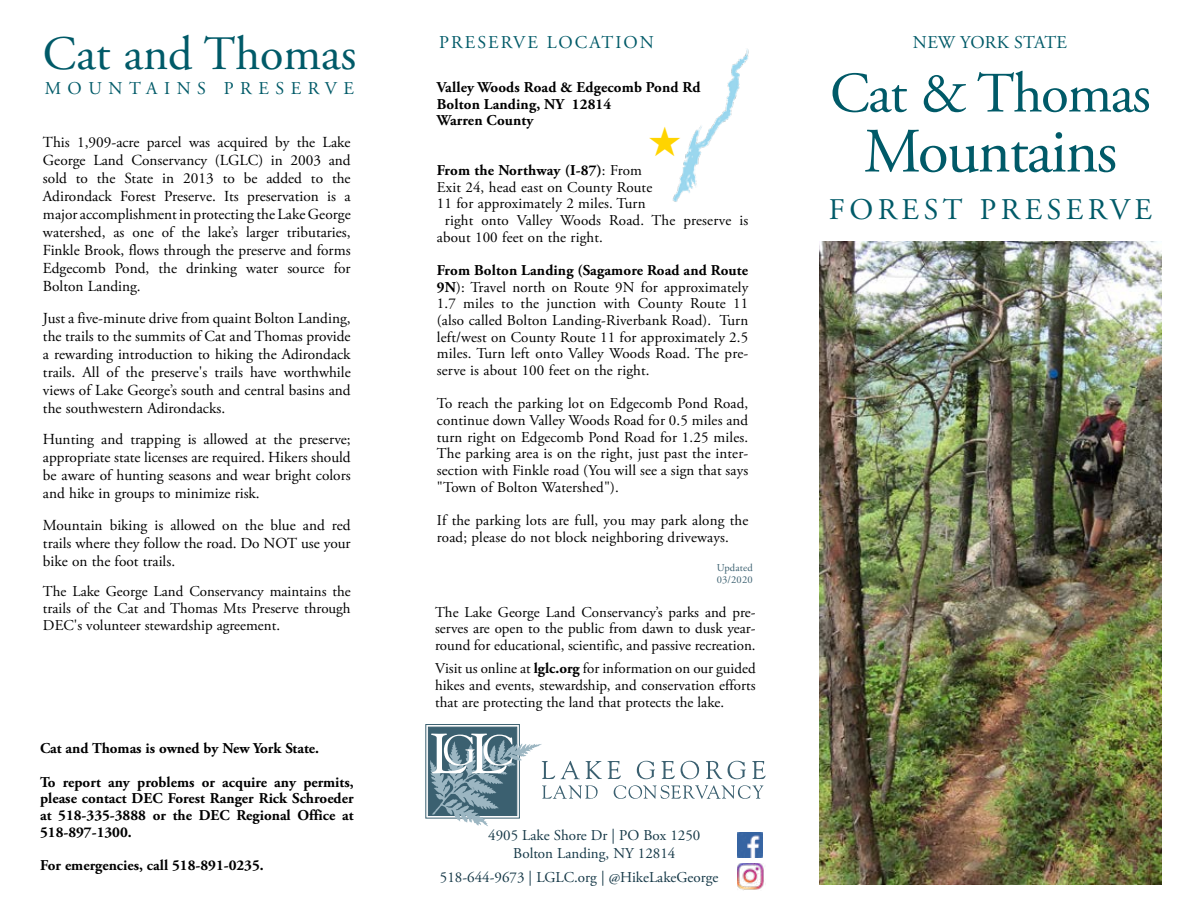
<style>
.page{position:relative;width:1188px;height:918px;background:#fff}
.page>*{position:absolute;margin:0;border:0;box-sizing:border-box;transform-origin:0 0}
.t1{font:63px "Adobe Garamond Pro";color:#005a68}
.t2{font:57px "Adobe Garamond Pro";color:#005a68}
.t3{font:48px "Adobe Garamond Pro";color:#005a68}
.t4{font:30px "Adobe Garamond Pro";letter-spacing:.15em;color:#005a68}
.t5{font:18px "Adobe Garamond Pro";letter-spacing:.365em;color:#005a68}
.t6{font:18px "Adobe Garamond Pro";letter-spacing:.115em;color:#005a68}
.t7{font:18px "Adobe Garamond Pro";letter-spacing:.015em;color:#005a68}
.t8{font:15.3px/18px "Adobe Garamond Pro";color:#000;text-align:justify}
.t9{font:15px/16.6px "Adobe Garamond Pro";color:#000;text-align:justify}
.t10{font:700 15px/16.6px "Adobe Garamond Pro";color:#000}
.t11{font:15px/18px "Adobe Garamond Pro";color:#153847;text-align:center}
.t12{font:10.5px/12.5px "Adobe Garamond Pro";letter-spacing:.015em;color:#3b6070}
.s1{font-weight:400}
.s2{font-weight:700}
</style>
<div class="page">
<img style="left:819px;top:242px;width:342px;height:642px">
<img style="left:672px;top:49px;width:77px;height:153px">
<img style="left:738px;top:833px;width:24px;height:24px">
<img style="left:737px;top:863px;width:27px;height:27px">
<div style="left:426px;top:724px;width:94px;height:94px;background:linear-gradient(to right,#b5c3c9,#b5c3c9);border:1px solid #3b6070"></div>
<div style="left:428px;top:727px;width:89px;height:89px;background:#3b6070"></div>
<svg style="left:430px;top:734px;width:336px;height:92px"></svg>
<svg style="left:672px;top:126px;width:8px;height:30px"></svg>
<h3 class="t3" style="left:43px;top:25px;width:315px">Cat and Thomas</h3>
<p class="t5" style="left:45px;top:78px;width:311px">MOUNTAINS PRESERVE</p>
<p class="t8" style="left:43px;top:134px;width:309px">This 1,909-acre parcel was acquired by the Lake George Land Conservancy (LGLC) in 2003 and sold to the State in 2013 to be added to the Adirondack Forest Preserve. Its preservation is a major accomplishment in protecting the Lake George watershed, as one of the lake’s larger tributaries, Finkle Brook, flows through the preserve and forms Edgecomb Pond, the drinking water source for Bolton Landing.</p>
<p class="t8" style="left:43px;top:310px;width:309px">Just a five-minute drive from quaint Bolton Landing, the trails to the summits of Cat and Thomas provide a rewarding introduction to hiking the Adirondack trails. All of the preserve's trails have worthwhile views of Lake George’s south and central basins and the southwestern Adirondacks.</p>
<p class="t8" style="left:43px;top:431px;width:309px">Hunting and trapping is allowed at the preserve; appropriate state licenses are required. Hikers should be aware of hunting seasons and wear bright colors and hike in groups to minimize risk.</p>
<p class="t8" style="left:43px;top:517px;width:309px">Mountain biking is allowed on the blue and red trails where they follow the road. Do NOT use your bike on the foot trails.</p>
<p class="t9" style="left:43px;top:584px;width:309px">The Lake George Land Conservancy maintains the trails of the Cat and Thomas Mts Preserve through DEC's volunteer stewardship agreement.</p>
<p class="t10" style="left:40px;top:740px;width:281px">Cat and Thomas is owned by New York State.</p>
<p class="t10" style="left:40px;top:774px;width:315px;text-align:justify">To report any problems or acquire any permits, please contact DEC Forest Ranger Rick Schroeder at 518-335-3888 or the DEC Regional Office at 518-897-1300.</p>
<p class="t10" style="left:40px;top:857px;width:225px">For emergencies, call 518-891-0235.</p>
<p class="t6" style="left:439px;top:32px;width:216px">PRESERVE LOCATION</p>
<p class="t10" style="left:437px;top:79px;width:265px">Valley Woods Road &amp; Edgecomb Pond Rd<br>Bolton Landing, NY 12814<br>Warren County</p>
<p class="t10" style="left:437px;top:162px;width:207px">From the Northway (I-87)<span class="s1">: From</span></p>
<p class="t9" style="left:437px;top:179px;width:217px">Exit 24, head east on County Route</p>
<p class="t9" style="left:437px;top:196px;width:210px">11 for approximately 2 miles. Turn</p>
<p class="t9" style="left:445px;top:213px;width:305px">right onto Valley Woods Road. The preserve is</p>
<p class="t9" style="left:437px;top:229px;width:168px">about 100 feet on the right.</p>
<p class="t9" style="left:437px;top:263px;width:313px"><span class="s2">From Bolton Landing (Sagamore Road and Route 9N</span>): Travel north on Route 9N for approximately 1.7 miles to the junction with County Route 11 (also called Bolton Landing-Riverbank Road). Turn left/west on County Route 11 for approximately 2.5 miles. Turn left onto Valley Woods Road. The pre&shy;serve is about 100 feet on the right.</p>
<p class="t9" style="left:437px;top:396px;width:313px">To reach the parking lot on Edgecomb Pond Road, continue down Valley Woods Road for 0.5 miles and turn right on Edgecomb Pond Road for 1.25 miles.<br>The parking area is on the right, just past the inter&shy;section with Finkle road (You will see a sign that says "Town of Bolton Watershed").</p>
<p class="t9" style="left:437px;top:512px;width:313px">If the parking lots are full, you may park along the road; please do not block neighboring driveways.</p>
<p class="t12" style="left:717px;top:562px;width:38px">Updated<br>03/2020</p>
<p class="t9" style="left:435px;top:604px;width:322px">The Lake George Land Conservancy’s parks and pre&shy;serves are open to the public from dawn to dusk year&shy;round for educational, scientific, and passive recreation.</p>
<p class="t9" style="left:435px;top:661px;width:322px">Visit us online at <span class="s2">lglc.org</span> for information on our guided hikes and events, stewardship, and conservation efforts that are protecting the land that protects the lake.</p>
<p class="t11" style="left:488px;top:827px;width:214px">4905 Lake Shore Dr | PO Box 1250<br>Bolton Landing, NY 12814</p>
<p class="t11" style="left:440px;top:869px;width:280px">518-644-9673 | LGLC.org | @HikeLakeGeorge</p>
<p class="t7" style="left:913px;top:31px;width:156px">NEW YORK STATE</p>
<h2 class="t2" style="left:830px;top:59px;width:322px">Cat &amp; Thomas</h2>
<h1 class="t1" style="left:864px;top:114px;width:255px">Mountains</h1>
<h3 class="t4" style="left:829px;top:192px;width:325px">FOREST PRESERVE</h3>
</div>
